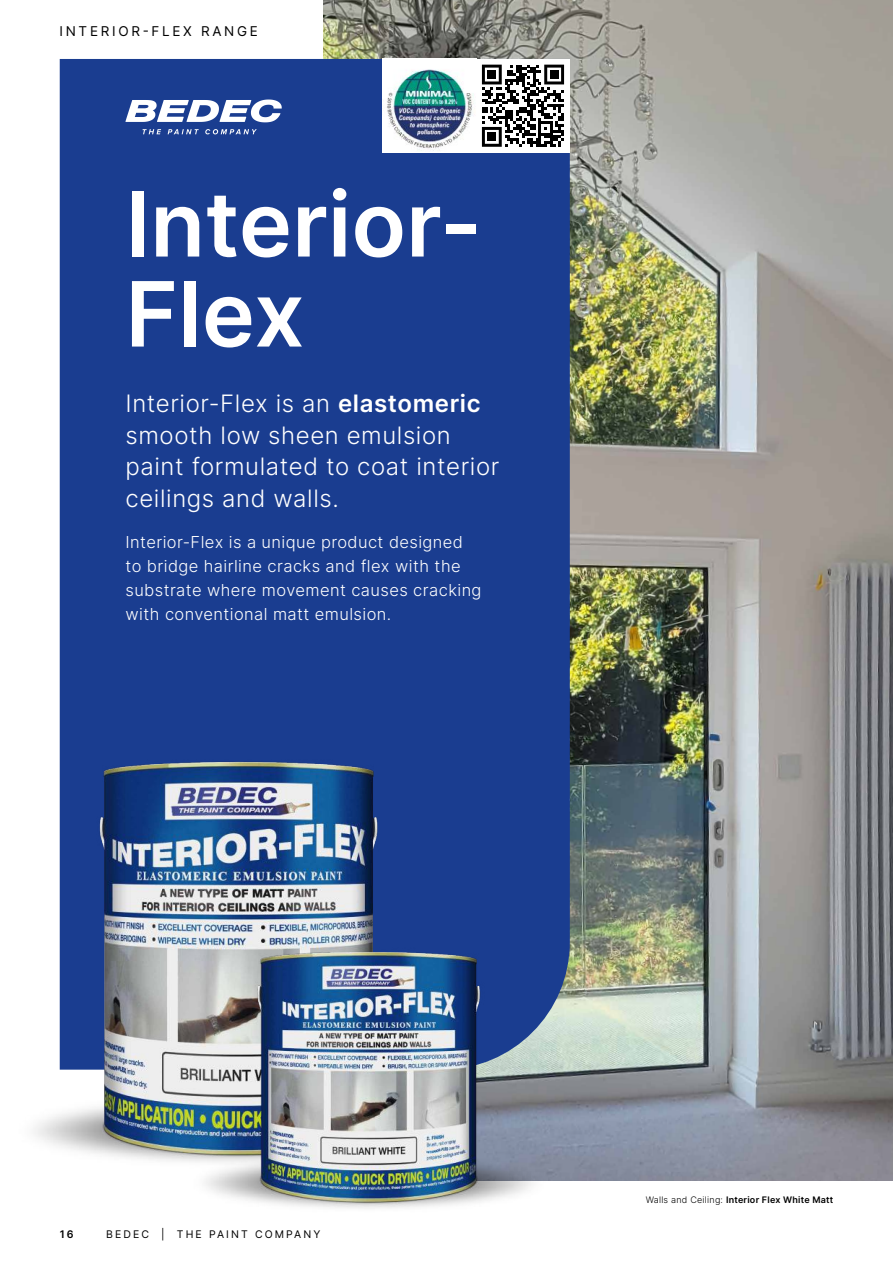
<style>
.page{position:relative;width:893px;height:1263px;background:#fff}
.page>*{position:absolute;margin:0;border:0;box-sizing:border-box;transform-origin:0 0}
.t1{font:600 90px/90px "Inter";color:#fff}
.t2{font:300 24px/31.5px "Inter";letter-spacing:.025em;color:#fff}
.t3{font:300 16.5px/24px "Inter";letter-spacing:.025em;color:#fff}
.t4{font:13.5px "Inter";letter-spacing:.2em;color:#000}
.t5{font:10.5px "Inter";letter-spacing:.2em;color:#000}
.t6{font:600 10.5px "Inter";color:#000}
.t7{font:600 9px "Inter";letter-spacing:.025em;color:#000}
.s1{font-weight:600}
.s2{font-weight:300}
</style>
<div class="page">
<img style="left:323px;top:0;width:570px;height:1180px">
<div style="left:60px;top:59px;width:510px;height:784px;background:#1a3d90"></div>
<div style="left:476px;top:59px;width:94px;height:93px;background:#fff"></div>
<svg style="left:482px;top:65px;width:82px;height:82px"></svg>
<div style="left:488px;top:70px;width:8px;height:9px;background:#000"></div>
<div style="left:550px;top:70px;width:8px;height:9px;background:#000"></div>
<div style="left:488px;top:133px;width:8px;height:8px;background:#000"></div>
<img style="left:34px;top:708px;width:455px;height:453px">
<img style="left:168px;top:843px;width:402px;height:366px">
<img style="left:383px;top:59px;width:93px;height:94px">
<svg style="left:125px;top:100px;width:157px;height:22px"></svg>
<svg style="left:142px;top:129px;width:19px;height:5px"></svg>
<svg style="left:168px;top:129px;width:31px;height:5px"></svg>
<svg style="left:205px;top:129px;width:52px;height:5px"></svg>
<p class="t4" style="left:60px;top:22px;width:200px">INTERIOR-FLEX RANGE</p>
<h1 class="t1" style="left:125px;top:177px;width:358px">Interior-<br>Flex</h1>
<h2 class="t2" style="left:125px;top:387px;width:375px">Interior-Flex is an <span class="s1">elastomeric </span>smooth low sheen emulsion paint formulated to coat interior ceilings and walls.</h2>
<p class="t3" style="left:125px;top:529px;width:358px">Interior-Flex is a unique product designed to bridge hairline cracks and flex with the substrate where movement causes cracking with conventional matt emulsion.</p>
<p class="t6" style="left:60px;top:1227px;width:15px">16</p>
<p class="t5" style="left:106px;top:1227px;width:216px">BEDEC | THE PAINT COMPANY</p>
<p class="t7" style="left:646px;top:1193px;width:189px"><span class="s2">Walls and Ceiling:</span> Interior Flex White Matt</p>
</div>
